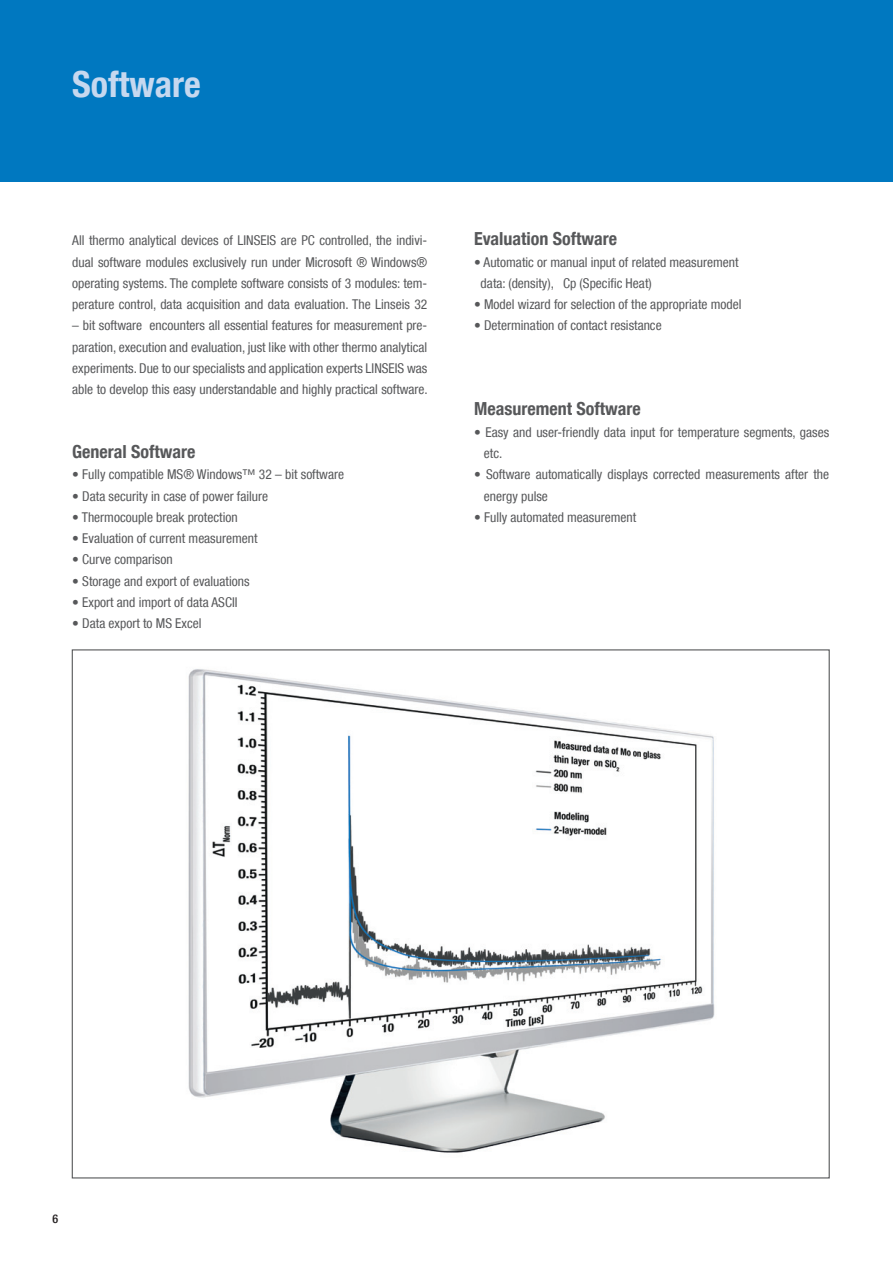
<style>
.page{position:relative;width:893px;height:1263px;background:#fff}
.page>*{position:absolute;margin:0;border:0;box-sizing:border-box;transform-origin:0 0}
.Überschrift{font:700 condensed 36px "Helvetica Neue LT Com";color:#c6d8ef}
.Überschrift_mittel{font:700 condensed 18px "Helvetica Neue LT Com";color:#57585a}
.Fließtext_9pt{font:700 condensed 18px "Helvetica Neue LT Com";color:#57585a}
.Fließtext_9pt-2{font:condensed 13.5px/21.3px "Helvetica Neue LT Com";color:#57585a}
.Überschrift_mittel-2{font:condensed 13.5px/21.3px "Helvetica Neue LT Com";color:#57585a;text-align:justify}
.t1{font:500 condensed 12px "Helvetica Neue LT Com";color:#231f20}
</style>
<div class="page">
<div style="left:0;top:0;width:893px;height:182px;background:#0078c0"></div>
<img style="left:188px;top:669px;width:527px;height:484px">
<p class="Überschrift" style="left:72px;top:62px;width:130px">Software</p>
<p class="Überschrift_mittel-2" style="left:72px;top:230px;width:357px">All thermo analytical devices of LINSEIS are PC controlled, the indivi&shy;dual software modules exclusively run under Microsoft ® Windows® operating systems. The complete software consists of 3 modules: tem&shy;perature control, data acquisition and data evaluation. The Linseis 32</p>
<p class="Überschrift_mittel-2" style="left:72px;top:315px;width:357px">– bit software encounters all essential features for measurement pre&shy;paration, execution and evaluation, just like with other thermo analytical experiments. Due to our specialists and application experts LINSEIS was able to develop this easy understandable and highly practical software.</p>
<p class="Fließtext_9pt" style="left:72px;top:441px;width:125px">General Software</p>
<p class="Fließtext_9pt-2" style="left:72px;top:464px;width:273px">• Fully compatible MS® Windows™ 32 – bit software</p>
<p class="Fließtext_9pt-2" style="left:72px;top:485px;width:197px">• Data security in case of power failure</p>
<p class="Fließtext_9pt-2" style="left:72px;top:506px;width:167px">• Thermocouple break protection</p>
<p class="Fließtext_9pt-2" style="left:72px;top:527px;width:187px">• Evaluation of current measurement</p>
<p class="Fließtext_9pt-2" style="left:72px;top:549px;width:102px">• Curve comparison</p>
<p class="Fließtext_9pt-2" style="left:72px;top:570px;width:179px">• Storage and export of evaluations</p>
<p class="Fließtext_9pt-2" style="left:72px;top:591px;width:167px">• Export and import of data ASCII</p>
<p class="Fließtext_9pt-2" style="left:72px;top:612px;width:131px">• Data export to MS Excel</p>
<p class="Überschrift_mittel" style="left:474px;top:228px;width:144px">Evaluation Software</p>
<p class="Fließtext_9pt-2" style="left:474px;top:251px;width:266px">• Automatic or manual input of related measurement</p>
<p class="Fließtext_9pt-2" style="left:481px;top:272px;width:173px">data: (density), Cp (Specific Heat)</p>
<p class="Fließtext_9pt-2" style="left:474px;top:294px;width:269px">• Model wizard for selection of the appropriate model</p>
<p class="Fließtext_9pt-2" style="left:474px;top:315px;width:189px">• Determination of contact resistance</p>
<p class="Überschrift_mittel" style="left:474px;top:398px;width:168px">Measurement Software</p>
<p class="Fließtext_9pt-2" style="left:484px;top:421px;width:347px;text-indent:-10px">• Easy and user-friendly data input for temperature segments, gases etc.</p>
<p class="Fließtext_9pt-2" style="left:484px;top:464px;width:347px;text-indent:-10px">• Software automatically displays corrected measurements after the energy pulse</p>
<p class="Fließtext_9pt-2" style="left:474px;top:506px;width:164px">• Fully automated measurement</p>
<p class="t1" style="left:53px;top:1212px;width:7px">6</p>
</div>
